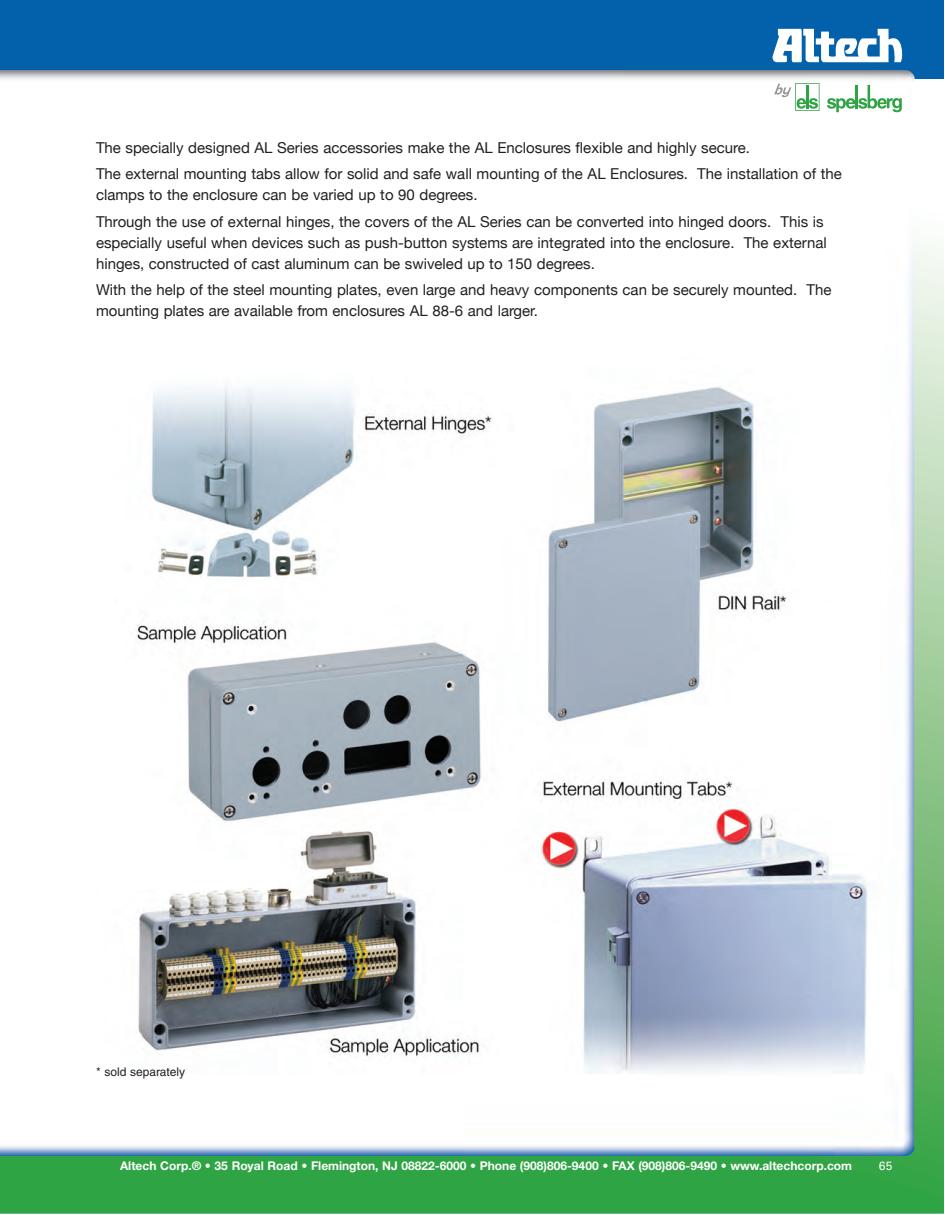
<style>
.page{position:relative;width:945px;height:1215px;background:#fff}
.page>*{position:absolute;margin:0;border:0;box-sizing:border-box;transform-origin:0 0}
.t1{font:15px/26.4px "Helvetica Neue";color:#231f20}
.t2{font:700 12px "Helvetica Neue";color:#fff}
.t3{font:12px "Helvetica";color:#231f20}
.t4{font:12px "Univers";color:#fff}
</style>
<div class="page">
<img style="left:836px;top:80px;width:79px;height:1066px">
<svg style="left:0;top:0;width:943px;height:80px;background:#1a6dad"></svg>
<svg style="left:0;top:1146px;width:943px;height:67px;background:#3da659"></svg>
<svg style="left:827px;top:85px;width:75px;height:27px"></svg>
<svg style="left:774px;top:83px;width:46px;height:28px"></svg>
<svg style="left:772px;top:29px;width:133px;height:33px"></svg>
<div style="left:915px;top:80px;width:28px;height:1066px;background:linear-gradient(to bottom,#fff,#45a345)"></div>
<img style="left:136px;top:153px;width:741px;height:933px">
<p class="t1" style="left:96px;top:134px;width:747px">The specially designed AL Series accessories make the AL Enclosures flexible and highly secure.<br>The external mounting tabs allow for solid and safe wall mounting of the AL Enclosures. The installation of the</p>
<p class="t1" style="left:96px;top:182px;width:729px">clamps to the enclosure can be varied up to 90 degrees.<br>Through the use of external hinges, the covers of the AL Series can be converted into hinged doors. This is</p>
<p class="t1" style="left:96px;top:232px;width:732px;line-height:21px">especially useful when devices such as push-button systems are integrated into the enclosure. The external hinges, constructed of cast aluminum can be swiveled up to 150 degrees.</p>
<p class="t1" style="left:96px;top:279px;width:737px;line-height:21px">With the help of the steel mounting plates, even large and heavy components can be securely mounted. The mounting plates are available from enclosures AL 88-6 and larger.</p>
<p class="t3" style="left:96px;top:1067px;width:91px">* sold separately</p>
<p class="t2" style="left:120px;top:1161px;width:734px">Altech Corp.® • 35 Royal Road • Flemington, NJ 08822-6000 • Phone (908)806-9400 • FAX (908)806-9490 • www.altechcorp.com</p>
<p class="t4" style="left:879px;top:1161px;width:15px">65</p>
</div>
